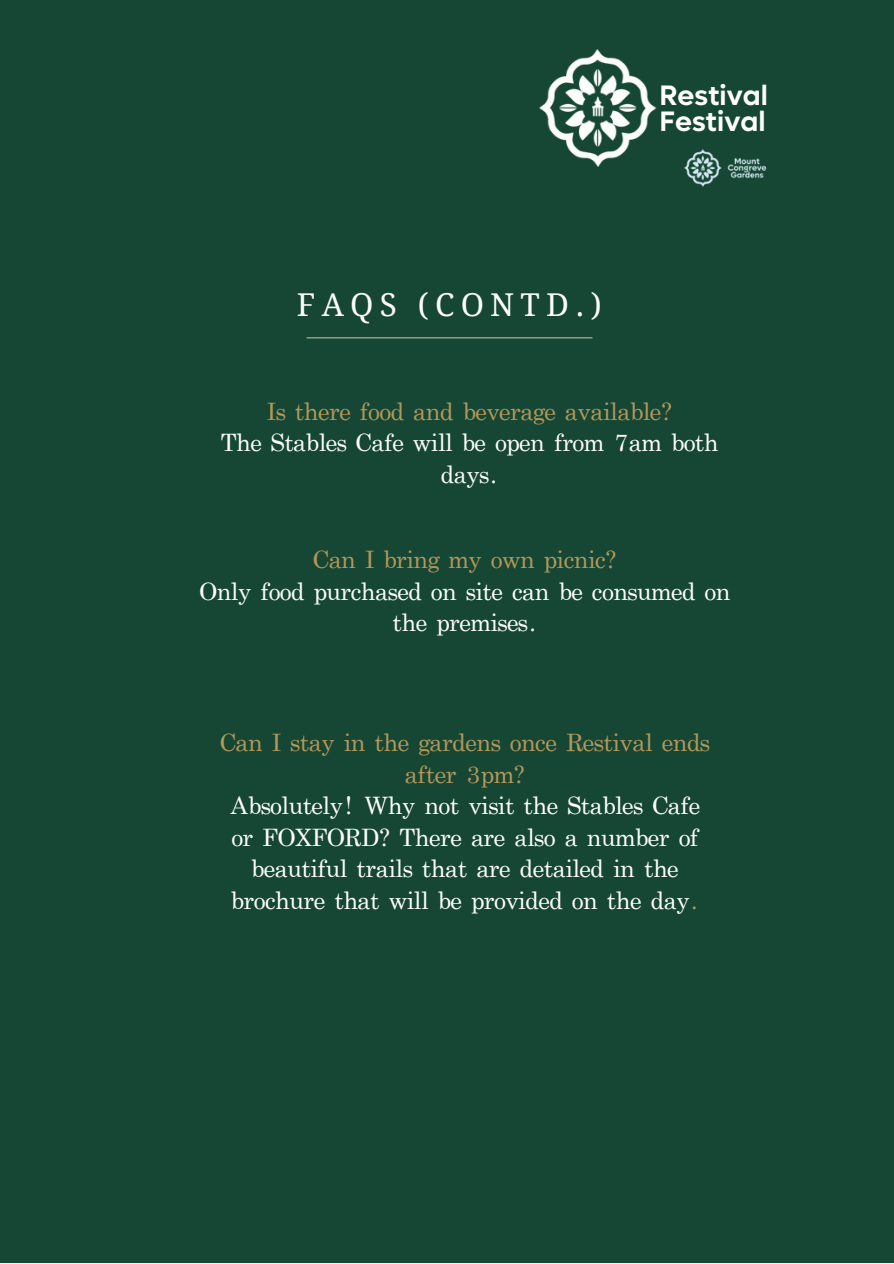
<style>
.page{position:relative;width:894px;height:1264px;background:#fff}
.page>*{position:absolute;margin:0;border:0;box-sizing:border-box;transform-origin:0 0}
.t1{font:31.5px "Droid Serif";letter-spacing:.2em;color:#fdfdfd}
.t2{font:600 28.2px/25.8px "Lufga";color:#fff}
.t3{font:24px/31.5px "Apple Myungjo";color:#fff;text-align:center}
.t4{font:24px/31.5px "Apple Myungjo";color:#b4975a;text-align:center}
.t5{font:24px/31.5px "Apple Myungjo";color:#fdfdfd;text-align:center}
.s1{color:#b4975a}
</style>
<div class="page">
<div style="left:0;top:0;width:893px;height:1262px;background:#154734"></div>
<hr style="left:306px;top:337px;width:286px;height:1px;background:#c2b59b">
<img style="left:684px;top:149px;width:83px;height:38px">
<img style="left:539px;top:50px;width:118px;height:117px">
<p class="t2" style="left:659px;top:83px;width:110px">Restival<br>Festival</p>
<p class="t1" style="left:297px;top:287px;width:306px">FAQS (CONTD.)</p>
<h1 class="t4" style="left:267px;top:398px;width:406px">Is there food and beverage available?</h1>
<p class="t5" style="left:221px;top:430px;width:499px">The Stables Cafe will be open from 7am both days.</p>
<p class="t4" style="left:313px;top:547px;width:304px">Can I bring my own picnic?</p>
<p class="t5" style="left:200px;top:578px;width:531px">Only food purchased on site can be consumed on the premises.</p>
<p class="t4" style="left:220px;top:729px;width:491px">Can I stay in the gardens once Restival ends after 3pm?</p>
<p class="t3" style="left:230px;top:792px;width:471px">Absolutely! Why not visit the Stables Cafe or FOXFORD? There are also a number of beautiful trails that are detailed in the brochure that will be provided on the day<span class="s1">.</span></p>
</div>
